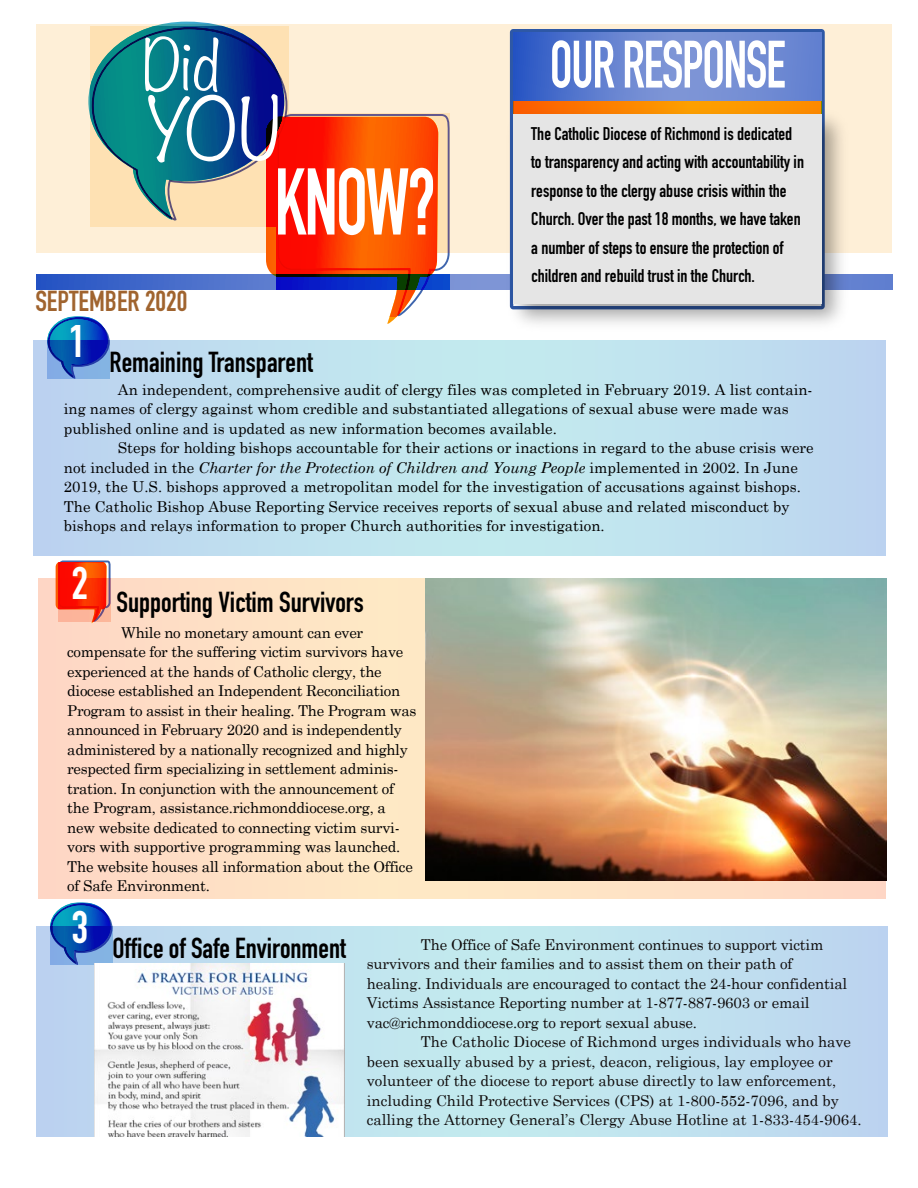
<style>
.page{position:relative;width:918px;height:1188px;background:#fff}
.page>*{position:absolute;margin:0;border:0;box-sizing:border-box;transform-origin:0 0}
.t1{font:700 93px "DIN Condensed";color:#fff;scale:.81 1}
.t2{font:300 75px "Noteworthy";color:#fff}
.t3{font:700 65.85px "DIN Condensed";letter-spacing:-.025em;color:#fff;scale:.81 1}
.t4{font:300 61.65px "Noteworthy";color:#fff}
.t5{font:700 45px "DIN Condensed";color:#fff}
.t6{font:700 28.5px "DIN Condensed";color:#000}
.t7{font:700 28.5px "DIN Condensed";color:#a0642f}
.t8{font:700 18.15px/28.5px "DIN Condensed";color:#000}
.t9{font:15px/19.5px "Century Schoolbook";letter-spacing:-.01em;color:#000}
.t10{font:15px/19.5px "Century Schoolbook";color:#0f0c0c}
.s1{font-style:italic}
</style>
<div class="page">
<svg style="left:36px;top:927px;width:852px;height:210px;background:#bfe0ee"></svg>
<div style="left:38px;top:578px;width:848px;height:321px;background:#fee1c5"></div>
<div style="left:34px;top:340px;width:851px;height:216px;background:linear-gradient(to right,#bfddef,#c0e2ef)"></div>
<div style="left:36px;top:24px;width:856px;height:229px;background:#feefd7"></div>
<svg style="left:36px;top:275px;width:856px;height:14px"></svg>
<svg style="left:513px;top:32px;width:308px;height:69px;background:#6482d0"></svg>
<img style="left:500px;top:101px;width:356px;height:223px">
<div style="left:513px;top:114px;width:308px;height:190px;background:#e5e5e5"></div>
<svg style="left:47px;top:22px;width:403px;height:356px"></svg>
<svg style="left:56px;top:561px;width:55px;height:62px;background:#f34c2d"></svg>
<img style="left:426px;top:578px;width:461px;height:303px">
<svg style="left:50px;top:902px;width:62px;height:63px;background:#3a75c5"></svg>
<img style="left:95px;top:964px;width:249px;height:173px">
<h3 class="t4" style="left:143px;top:12px;width:79px">Did</h3>
<h2 class="t2" style="left:146px;top:63px;width:136px">YOU</h2>
<h3 class="t7" style="left:35px;top:282px;width:154px">SEPTEMBER 2020</h3>
<h1 class="t1" style="left:274px;top:139px;width:200px">KNOW?</h1>
<h3 class="t3" style="left:550px;top:20px;width:293px">OUR RESPONSE</h3>
<p class="t8" style="left:531px;top:119px;width:274px">The Catholic Diocese of Richmond is dedicated to transparency and acting with accountability in response to the clergy abuse crisis within the Church. Over the past 18 months, we have taken a number of steps to ensure the protection of children and rebuild trust in the Church.</p>
<h3 class="t5" style="left:69px;top:311px;width:18px">1</h3>
<h3 class="t6" style="left:110px;top:343px;width:205px">Remaining Transparent</h3>
<p class="t9" style="left:64px;top:379px;width:750px;text-indent:54px">An independent, comprehensive audit of clergy files was completed in February 2019. A list contain&shy;ing names of clergy against whom credible and substantiated allegations of sexual abuse were made was published online and is updated as new information becomes available.</p>
<p class="t9" style="left:64px;top:438px;width:751px;text-indent:54px">Steps for holding bishops accountable for their actions or inactions in regard to the abuse crisis were not included in the <span class="s1">Charter for the Protection of Children and Young People</span> implemented in 2002. In June 2019, the U.S. bishops approved a metropolitan model for the investigation of accusations against bishops.<br>The Catholic Bishop Abuse Reporting Service receives reports of sexual abuse and related misconduct by bishops and relays information to proper Church authorities for investigation.</p>
<h3 class="t5" style="left:72px;top:553px;width:18px">2</h3>
<h3 class="t6" style="left:116px;top:583px;width:249px">Supporting Victim Survivors</h3>
<p class="t9" style="left:67px;top:622px;width:351px;text-indent:54px">While no monetary amount can ever compensate for the suffering victim survivors have experienced at the hands of Catholic clergy, the diocese established an Independent Reconciliation Program to assist in their healing. The Program was announced in February 2020 and is independently administered by a nationally recognized and highly respected firm specializing in settlement adminis&shy;tration. In conjunction with the announcement of the Program, assistance.richmonddiocese.org, a new website dedicated to connecting victim survi&shy;vors with supportive programming was launched.<br>The website houses all information about the Office of Safe Environment.</p>
<h3 class="t6" style="left:72px;top:929px;width:276px"><sup>3</sup> Office of Safe Environment</h3>
<p class="t10" style="left:367px;top:934px;width:482px;text-indent:54px">The Office of Safe Environment continues to support victim survivors and their families and to assist them on their path of healing. Individuals are encouraged to contact the 24-hour confidential Victims Assistance Reporting number at 1-877-887-9603 or email vac@richmonddiocese.org to report sexual abuse.</p>
<p class="t10" style="left:367px;top:1032px;width:496px;text-indent:54px">The Catholic Diocese of Richmond urges individuals who have been sexually abused by a priest, deacon, religious, lay employee or volunteer of the diocese to report abuse directly to law enforcement, including Child Protective Services (CPS) at 1-800-552-7096, and by calling the Attorney General’s Clergy Abuse Hotline at 1-833-454-9064.</p>
</div>
